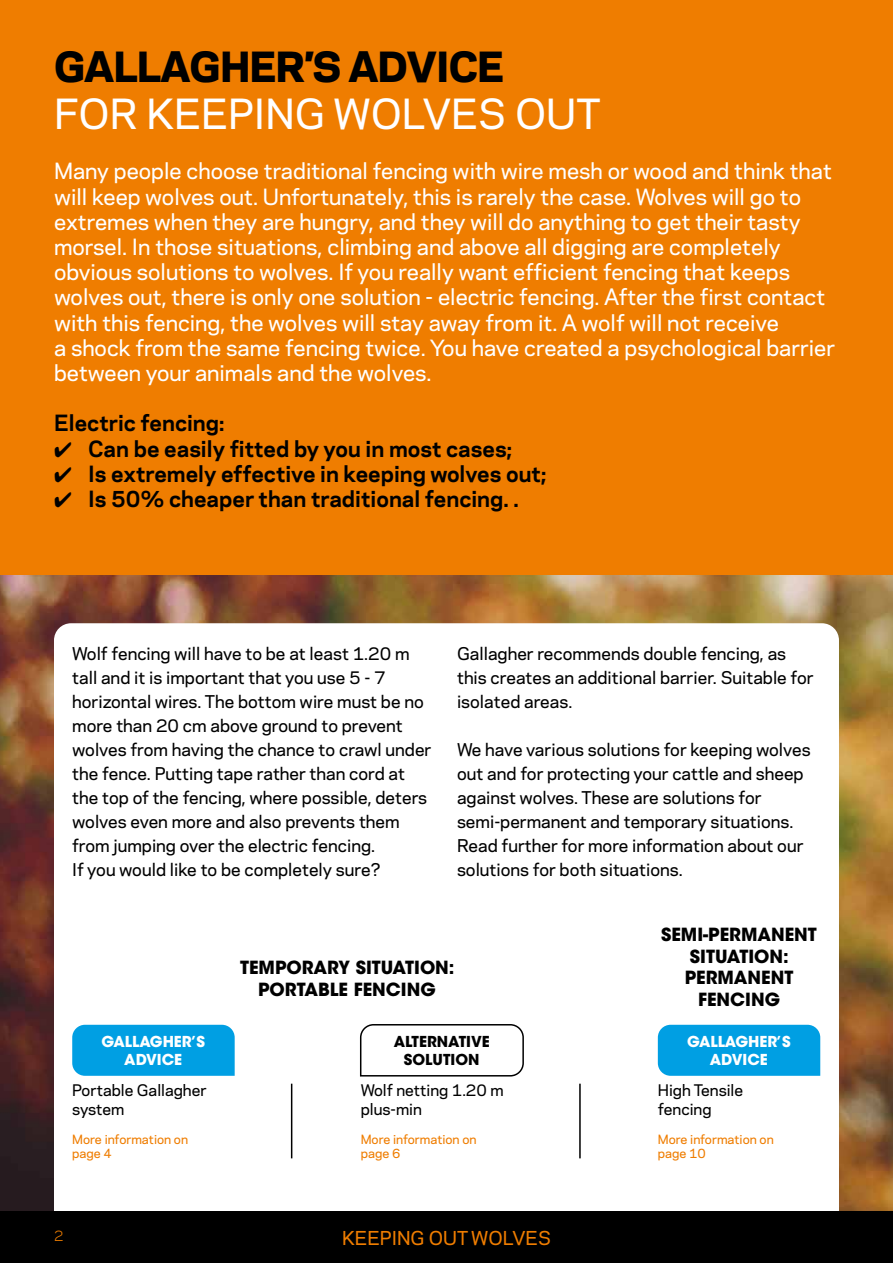
<style>
.page{position:relative;width:893px;height:1263px;background:#fff}
.page>*{position:absolute;margin:0;border:0;box-sizing:border-box;transform-origin:0 0}
.t1{font:500 39px "Galaxie Polaris";color:#fff}
.t2{font:800 39px "Galaxie Polaris";color:#000}
.t3{font:500 21px/25.2px "Galaxie Polaris";color:#fff}
.t4{font:700 21px "Galaxie Polaris";color:#000}
.t5{font:700 18px/21.6px "ITC Avant Garde Std";color:#000;text-align:center}
.t6{font:500 18px "Galaxie Polaris";color:#ef7d00}
.t7{font:500 16.5px/24px "Galaxie Polaris";color:#000}
.t8{font:500 15px/19.5px "Galaxie Polaris";color:#000}
.t9{font:700 15px/18px "ITC Avant Garde Std";color:#fff;text-align:center}
.t10{font:700 15px/18px "ITC Avant Garde Std";color:#000;text-align:center}
.t11{font:13.5px "Galaxie Polaris";color:#ef7d00}
.t12{font:500 12px/14.4px "Galaxie Polaris";color:#ef7d00}
</style>
<div class="page">
<img style="left:0;top:574px;width:893px;height:638px">
<div style="left:0;top:0;width:893px;height:574px;background:#ef7d00"></div>
<div style="left:54px;top:623px;width:785px;height:609px;background:#fff;border-radius:17px"></div>
<div style="left:0;top:1212px;width:893px;height:51px;background:#000"></div>
<hr style="left:291px;top:1084px;width:1px;height:74px;background:#000">
<hr style="left:579px;top:1084px;width:2px;height:74px;background:#000">
<div style="left:72px;top:1025px;width:163px;height:51px;background:#009fe3"></div>
<div style="left:658px;top:1025px;width:162px;height:51px;background:#009fe3"></div>
<svg style="left:360px;top:1024px;width:164px;height:53px"></svg>
<h1 class="t2" style="left:54px;top:34px;width:451px">GALLAGHER’S ADVICE</h1>
<h1 class="t1" style="left:54px;top:85px;width:548px">FOR KEEPING WOLVES OUT</h1>
<p class="t3" style="left:54px;top:158px;width:783px">Many people choose traditional fencing with wire mesh or wood and think that will keep wolves out. Unfortunately, this is rarely the case. Wolves will go to extremes when they are hungry, and they will do anything to get their tasty morsel. In those situations, climbing and above all digging are completely obvious solutions to wolves. If you really want efficient fencing that keeps wolves out, there is only one solution - electric fencing. After the first contact with this fencing, the wolves will stay away from it. A wolf will not receive<br>a shock from the same fencing twice. You have created a psychological barrier between your animals and the wolves.</p>
<p class="t4" style="left:54px;top:407px;width:172px">Electric fencing:</p>
<p class="t4" style="left:54px;top:433px;width:459px">✔ Can be easily fitted by you in most cases;</p>
<p class="t4" style="left:54px;top:458px;width:494px">✔ Is extremely effective in keeping wolves out;</p>
<p class="t4" style="left:54px;top:483px;width:466px">✔ Is 50% cheaper than traditional fencing. .</p>
<p class="t7" style="left:72px;top:640px;width:361px">Wolf fencing will have to be at least 1.20 m tall and it is important that you use 5 - 7 horizontal wires. The bottom wire must be no more than 20 cm above ground to prevent wolves from having the chance to crawl under the fence. Putting tape rather than cord at the top of the fencing, where possible, deters wolves even more and also prevents them from jumping over the electric fencing.<br>If you would like to be completely sure?</p>
<p class="t7" style="left:457px;top:640px;width:358px">Gallagher recommends double fencing, as this creates an additional barrier. Suitable for isolated areas.</p>
<p class="t7" style="left:457px;top:736px;width:355px">We have various solutions for keeping wolves out and for protecting your cattle and sheep against wolves. These are solutions for semi-permanent and temporary situations.<br>Read further for more information about our solutions for both situations.</p>
<p class="t5" style="left:240px;top:956px;width:216px">TEMPORARY SITUATION:<br>PORTABLE FENCING</p>
<p class="t5" style="left:661px;top:924px;width:157px">SEMI-PERMANENT<br>SITUATION:<br>PERMANENT<br>FENCING</p>
<p class="t9" style="left:101px;top:1032px;width:105px">GALLAGHER’S<br>ADVICE</p>
<p class="t9" style="left:687px;top:1032px;width:105px">GALLAGHER’S<br>ADVICE</p>
<p class="t10" style="left:394px;top:1032px;width:98px">ALTERNATIVE<br>SOLUTION</p>
<p class="t8" style="left:72px;top:1079px;width:136px">Portable Gallagher system</p>
<p class="t12" style="left:72px;top:1131px;width:117px">More information on page 4</p>
<p class="t8" style="left:361px;top:1079px;width:144px">Wolf netting 1.20 m plus-min</p>
<p class="t12" style="left:361px;top:1131px;width:117px">More information on page 6</p>
<p class="t11" style="left:54px;top:1226px;width:11px">2</p>
<p class="t6" style="left:342px;top:1224px;width:210px">KEEPING OUT WOLVES</p>
<p class="t8" style="left:658px;top:1079px;width:87px">High Tensile fencing</p>
<p class="t12" style="left:658px;top:1131px;width:117px">More information on page 10</p>
</div>
